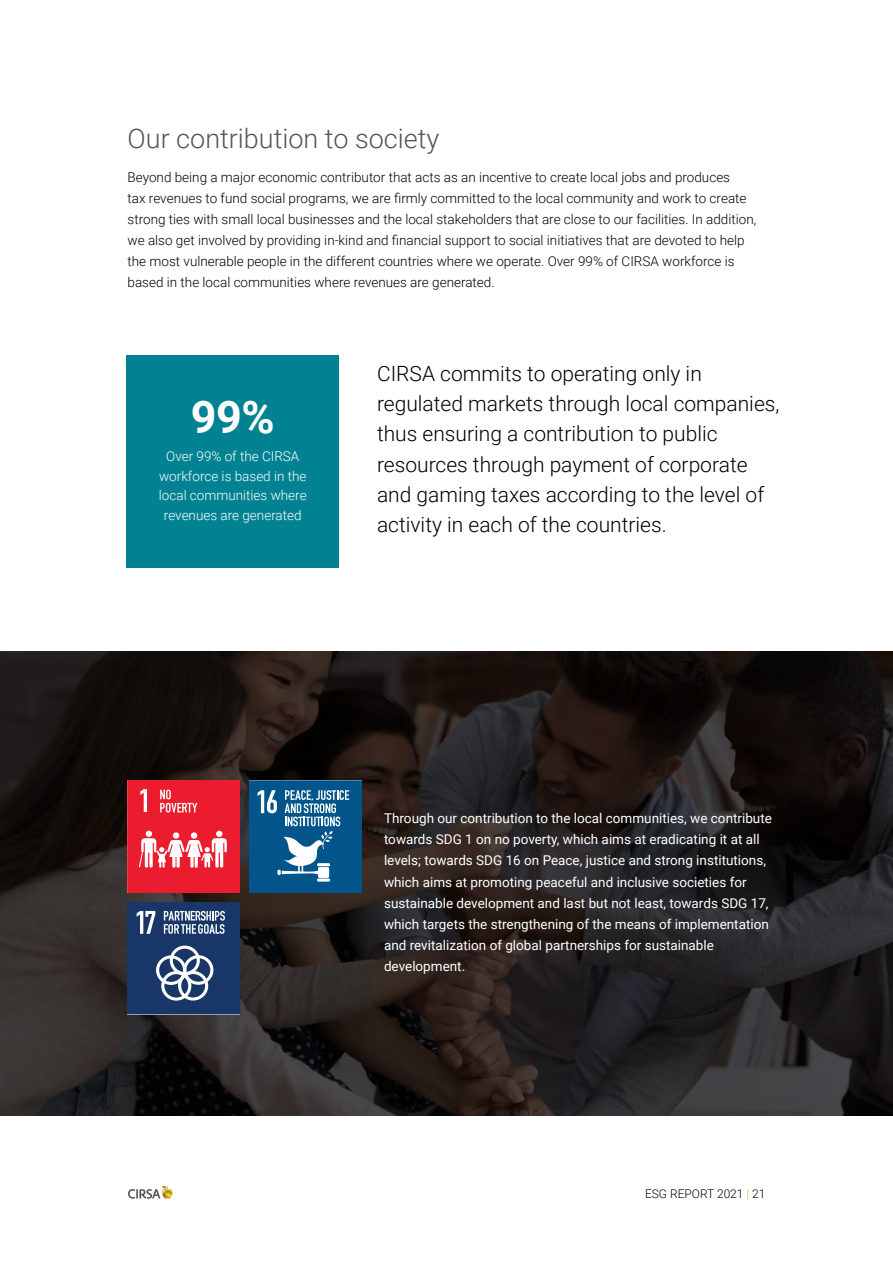
<style>
.page{position:relative;width:893px;height:1263px;background:#fff}
.page>*{position:absolute;margin:0;border:0;box-sizing:border-box;transform-origin:0 0}
.t1{font:700 45px "Roboto";color:#fff}
.t2{font:300 27px "Roboto";color:#54555a}
.t3{font:300 21px/30px "Roboto";color:#000}
.t4{font:300 13.5px/21px "Roboto";color:#000}
.t5{font:13.5px/21px "Roboto";color:#fff}
.t6{font:300 13.5px/19.5px "Roboto";color:#fff;text-align:center}
.t7{font:300 12px "Roboto";color:#000}
.s1{color:#dbab28}
</style>
<div class="page">
<svg style="left:128px;top:1186px;width:45px;height:13px"></svg>
<svg style="left:0;top:651px;width:893px;height:464px;background:#221d1c"></svg>
<svg style="left:128px;top:780px;width:112px;height:113px;background:#ed3c4a"></svg>
<svg style="left:128px;top:902px;width:112px;height:112px;background:#2d4876"></svg>
<div style="left:156px;top:955px;width:30px;height:30px;border:3px solid #fff;border-radius:50%"></div>
<div style="left:170px;top:945px;width:30px;height:30px;border:3px solid #fff;border-radius:50%"></div>
<div style="left:178px;top:971px;width:30px;height:29px;border:3px solid #fff;border-radius:50%"></div>
<div style="left:183px;top:955px;width:30px;height:30px;border:3px solid #fff;border-radius:50%"></div>
<div style="left:161px;top:971px;width:30px;height:30px;border:3px solid #fff;border-radius:50%"></div>
<svg style="left:249px;top:780px;width:112px;height:113px;background:#2a709d"></svg>
<div style="left:126px;top:355px;width:213px;height:213px;background:#008292"></div>
<h2 class="t2" style="left:128px;top:120px;width:313px">Our contribution to society</h2>
<p class="t4" style="left:128px;top:166px;width:630px">Beyond being a major economic contributor that acts as an incentive to create local jobs and produces<br>tax revenues to fund social programs, we are firmly committed to the local community and work to create strong ties with small local businesses and the local stakeholders that are close to our facilities. In addition, we also get involved by providing in-kind and financial support to social initiatives that are devoted to help the most vulnerable people in the different countries where we operate. Over 99% of CIRSA workforce is based in the local communities where revenues are generated.</p>
<h1 class="t1" style="left:191px;top:386px;width:85px">99%</h1>
<p class="t6" style="left:159px;top:446px;width:149px">Over 99% of the CIRSA workforce is based in the local communities where revenues are generated</p>
<h3 class="t3" style="left:377px;top:358px;width:404px">CIRSA commits to operating only in regulated markets through local companies, thus ensuring a contribution to public resources through payment of corporate and gaming taxes according to the level of activity in each of the countries.</h3>
<p class="t5" style="left:384px;top:808px;width:389px">Through our contribution to the local communities, we contribute towards SDG 1 on no poverty, which aims at eradicating it at all levels; towards SDG 16 on Peace, justice and strong institutions, which aims at promoting peaceful and inclusive societies for sustainable development and last but not least, towards SDG 17, which targets the strengthening of the means of implementation and revitalization of global partnerships for sustainable development.</p>
<p class="t7" style="left:645px;top:1185px;width:122px">ESG REPORT 2021 <span class="s1">|</span> 21</p>
</div>
